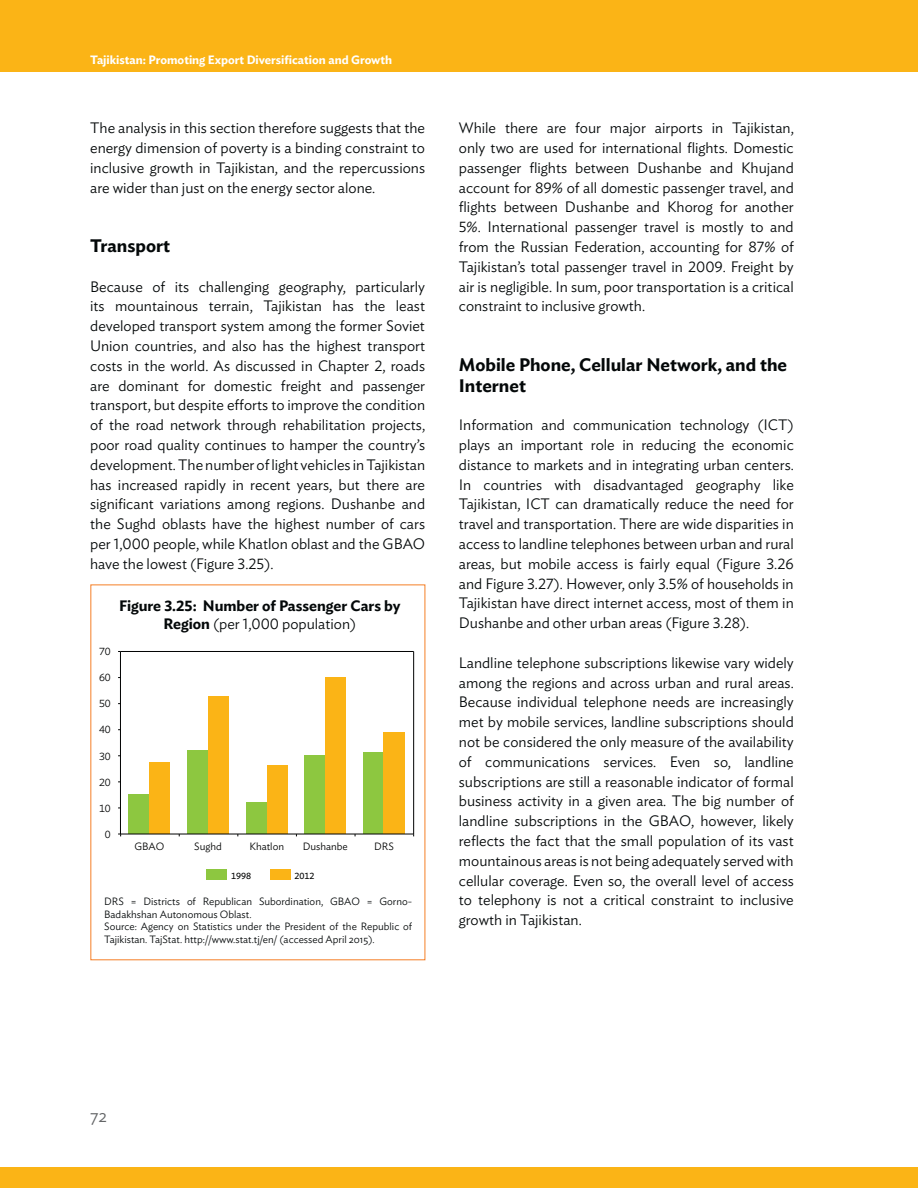
<style>
.page{position:relative;width:918px;height:1188px;background:#fff}
.page>*{position:absolute;margin:0;border:0;box-sizing:border-box;transform-origin:0 0}
.t1{font:600 18px/21.6px "Ideal Sans";color:#040809}
.t2{font:300 18px "Ideal Sans";color:#636567}
.t3{font:300 15px/19.8px "Ideal Sans";color:#040809;text-align:justify}
.t4{font:600 15px/18px "Ideal Sans";color:#040809;text-align:center}
.t5{font:600 12px "Ideal Sans";color:#fff}
.t6{font:300 10.5px/12.6px "Ideal Sans";color:#040809}
.t7{font:300 10.5px "Ideal Sans";color:#010202}
.t8{font:9px "Ideal Sans";color:#010202}
.s1{font-weight:300}
</style>
<div class="page">
<div style="left:0;top:0;width:918px;height:72px;background:#fbb416"></div>
<div style="left:0;top:1168px;width:918px;height:20px;background:#fbb416"></div>
<div style="left:246px;top:802px;width:21px;height:32px;background:#8dc740"></div>
<div style="left:267px;top:765px;width:21px;height:69px;background:#fbb416"></div>
<div style="left:187px;top:750px;width:21px;height:84px;background:#8dc740"></div>
<div style="left:208px;top:696px;width:21px;height:138px;background:#fbb416"></div>
<div style="left:128px;top:795px;width:21px;height:39px;background:#8dc740"></div>
<div style="left:149px;top:762px;width:21px;height:72px;background:#fbb416"></div>
<div style="left:304px;top:755px;width:21px;height:79px;background:#8dc740"></div>
<div style="left:325px;top:677px;width:21px;height:157px;background:#fbb416"></div>
<div style="left:363px;top:752px;width:21px;height:82px;background:#8dc740"></div>
<div style="left:384px;top:732px;width:21px;height:102px;background:#fbb416"></div>
<div style="left:206px;top:869px;width:21px;height:10px;background:#8dc740"></div>
<div style="left:270px;top:869px;width:21px;height:10px;background:#fbb416"></div>
<hr style="left:120px;top:651px;width:1px;height:183px;background:#010202">
<hr style="left:413px;top:651px;width:1px;height:183px;background:#010202">
<hr style="left:120px;top:834px;width:294px;height:1px;background:#010202">
<hr style="left:120px;top:651px;width:294px;height:1px;background:#010202">
<p class="t5" style="left:90px;top:55px;width:304px">Tajikistan: Promoting Export Diversification and Growth</p>
<p class="t3" style="left:90px;top:120px;width:336px">The analysis in this section therefore suggests that the energy dimension of poverty is a binding constraint to inclusive growth in Tajikistan, and the repercussions are wider than just on the energy sector alone.</p>
<p class="t1" style="left:90px;top:237px;width:81px">Transport</p>
<p class="t3" style="left:90px;top:278px;width:337px">Because of its challenging geography, particularly its mountainous terrain, Tajikistan has the least developed transport system among the former Soviet Union countries, and also has the highest transport costs in the world. As discussed in Chapter 2, roads are dominant for domestic freight and passenger transport, but despite efforts to improve the condition of the road network through rehabilitation projects, poor road quality continues to hamper the country’s development. The number of light vehicles in Tajikistan has increased rapidly in recent years, but there are significant variations among regions. Dushanbe and the Sughd oblasts have the highest number of cars per 1,000 people, while Khatlon oblast and the GBAO have the lowest (Figure 3.25).</p>
<p class="t7" style="left:99px;top:647px;width:13px">70</p>
<p class="t7" style="left:99px;top:673px;width:13px">60</p>
<p class="t7" style="left:99px;top:700px;width:13px">50</p>
<p class="t7" style="left:99px;top:726px;width:13px">40</p>
<p class="t7" style="left:99px;top:752px;width:13px">30</p>
<p class="t7" style="left:99px;top:778px;width:13px">20</p>
<p class="t7" style="left:99px;top:805px;width:13px">10</p>
<p class="t7" style="left:105px;top:831px;width:7px">0</p>
<p class="t4" style="left:119px;top:598px;width:283px">Figure 3.25: Number of Passenger Cars by<br>Region <span class="s1">(per 1,000 population)</span></p>
<p class="t7" style="left:134px;top:842px;width:31px">GBAO</p>
<p class="t7" style="left:194px;top:842px;width:29px">Sughd</p>
<p class="t7" style="left:249px;top:842px;width:36px">Khatlon</p>
<p class="t7" style="left:374px;top:842px;width:21px">DRS</p>
<p class="t7" style="left:303px;top:842px;width:47px">Dushanbe</p>
<p class="t8" style="left:231px;top:872px;width:22px">1998</p>
<p class="t8" style="left:294px;top:872px;width:22px">2012</p>
<p class="t6" style="left:104px;top:896px;width:309px">DRS = Districts of Republican Subordination, GBAO = Gorno-Badakhshan Autonomous Oblast.<br>Source: Agency on Statistics under the President of the Republic of Tajikistan. TajStat. http://www.stat.tj/en/ (accessed April 2015).</p>
<p class="t3" style="left:459px;top:120px;width:337px">While there are four major airports in Tajikistan, only two are used for international flights. Domestic passenger flights between Dushanbe and Khujand account for 89% of all domestic passenger travel, and flights between Dushanbe and Khorog for another 5%. International passenger travel is mostly to and from the Russian Federation, accounting for 87% of Tajikistan’s total passenger travel in 2009. Freight by air is negligible. In sum, poor transportation is a critical constraint to inclusive growth.</p>
<p class="t1" style="left:459px;top:355px;width:330px">Mobile Phone, Cellular Network, and the<br>Internet</p>
<p class="t3" style="left:459px;top:417px;width:337px">Information and communication technology (ICT) plays an important role in reducing the economic distance to markets and in integrating urban centers.<br>In countries with disadvantaged geography like Tajikistan, ICT can dramatically reduce the need for travel and transportation. There are wide disparities in access to landline telephones between urban and rural areas, but mobile access is fairly equal (Figure 3.26 and Figure 3.27). However, only 3.5% of households in Tajikistan have direct internet access, most of them in Dushanbe and other urban areas (Figure 3.28).</p>
<p class="t3" style="left:459px;top:654px;width:336px">Landline telephone subscriptions likewise vary widely among the regions and across urban and rural areas.<br>Because individual telephone needs are increasingly met by mobile services, landline subscriptions should not be considered the only measure of the availability of communications services. Even so, landline subscriptions are still a reasonable indicator of formal business activity in a given area. The big number of landline subscriptions in the GBAO, however, likely reflects the fact that the small population of its vast mountainous areas is not being adequately served with cellular coverage. Even so, the overall level of access to telephony is not a critical constraint to inclusive growth in Tajikistan.</p>
<p class="t2" style="left:90px;top:1110px;width:18px">72</p>
</div>
